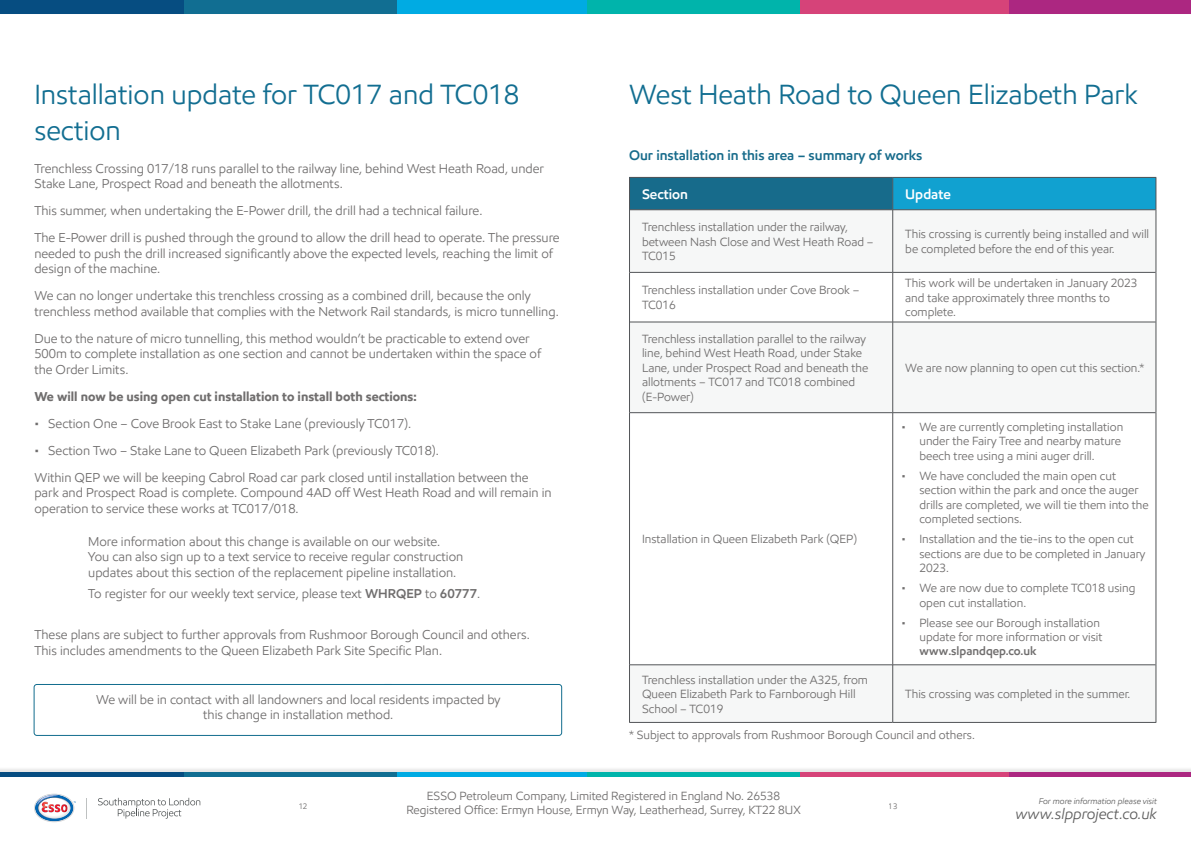
<style>
.page{position:relative;width:1191px;height:842px;background:#fff}
.page>*{position:absolute;margin:0;border:0;box-sizing:border-box;transform-origin:0 0}
.Heading{font:28px/36px "E Mprint";color:#126e91}
.t1{font:italic 15.1px "E Mprint";color:#606060}
.sub-heading{font:600 14px "E Mprint";color:#176b8b}
.sub-heading-2{font:600 14px "E Mprint";color:#fff}
.body_text{font:13px/15.6px "E Mprint";color:#706e6e}
.t2{font:700 13px "E Mprint";color:#706e6e}
.t3{font:12px/14.4px "E Mprint";color:#706e6e}
.t4{font:italic 8.4px "E Mprint";color:#606060}
.t5{font:8px "E Mprint";color:#706e6e}
.s1{font-weight:600}
</style>
<div class="page">
<svg style="left:98px;top:798px;width:102px;height:21px"></svg>
<svg style="left:86px;top:798px;width:1px;height:21px"></svg>
<svg style="left:34px;top:794px;width:42px;height:28px"></svg>
<div style="left:174px;top:772px;width:232px;height:5px;background:#116e92"></div>
<div style="left:0;top:772px;width:183px;height:5px;background:#064d81"></div>
<div style="left:397px;top:772px;width:199px;height:5px;background:#00abe3"></div>
<div style="left:587px;top:772px;width:222px;height:5px;background:#00b4ab"></div>
<div style="left:800px;top:772px;width:218px;height:5px;background:#d64379"></div>
<div style="left:1009px;top:772px;width:182px;height:5px;background:#ac2781"></div>
<div style="left:174px;top:0;width:232px;height:14px;background:#116e92"></div>
<div style="left:0;top:0;width:183px;height:14px;background:#064d81"></div>
<div style="left:397px;top:0;width:199px;height:14px;background:#00abe3"></div>
<div style="left:587px;top:0;width:222px;height:14px;background:#00b4ab"></div>
<div style="left:800px;top:0;width:218px;height:14px;background:#d64379"></div>
<div style="left:1009px;top:0;width:182px;height:14px;background:#ac2781"></div>
<div style="left:34px;top:684px;width:528px;height:52px;border:1px solid #126d8e;border-radius:3px"></div>
<div style="left:629px;top:177px;width:263px;height:33px;background:#176b8b"></div>
<div style="left:892px;top:177px;width:264px;height:33px;background:#11a1d0"></div>
<svg style="left:630px;top:211px;width:525px;height:511px;fill:#f6f7f7"></svg>
<svg style="left:630px;top:413px;width:525px;height:252px"></svg>
<hr style="left:892px;top:178px;width:1px;height:32px;background:#525457">
<hr style="left:630px;top:210px;width:262px;height:1px;background:#525457">
<hr style="left:892px;top:210px;width:263px;height:1px;background:#525457">
<hr style="left:892px;top:210px;width:1px;height:62px;background:#525457">
<hr style="left:630px;top:272px;width:262px;height:1px;background:#525457">
<hr style="left:892px;top:272px;width:263px;height:1px;background:#525457">
<hr style="left:892px;top:272px;width:1px;height:50px;background:#525457">
<hr style="left:630px;top:322px;width:262px;height:1px;background:#525457">
<hr style="left:892px;top:322px;width:263px;height:1px;background:#525457">
<hr style="left:892px;top:322px;width:1px;height:91px;background:#525457">
<hr style="left:630px;top:412px;width:262px;height:1px;background:#525457">
<hr style="left:892px;top:412px;width:263px;height:1px;background:#525457">
<hr style="left:892px;top:413px;width:1px;height:252px;background:#525457">
<hr style="left:630px;top:665px;width:262px;height:1px;background:#525457">
<hr style="left:892px;top:665px;width:263px;height:1px;background:#525457">
<hr style="left:892px;top:665px;width:1px;height:57px;background:#525457">
<hr style="left:629px;top:177px;width:263px;height:1px;background:#525457">
<hr style="left:629px;top:178px;width:1px;height:32px;background:#525457">
<hr style="left:892px;top:177px;width:264px;height:1px;background:#525457">
<hr style="left:1155px;top:178px;width:1px;height:32px;background:#525457">
<hr style="left:629px;top:210px;width:1px;height:62px;background:#525457">
<hr style="left:1155px;top:210px;width:1px;height:62px;background:#525457">
<hr style="left:629px;top:272px;width:1px;height:50px;background:#525457">
<hr style="left:1155px;top:272px;width:1px;height:50px;background:#525457">
<hr style="left:629px;top:322px;width:1px;height:91px;background:#525457">
<hr style="left:1155px;top:322px;width:1px;height:91px;background:#525457">
<hr style="left:629px;top:413px;width:1px;height:252px;background:#525457">
<hr style="left:1155px;top:413px;width:1px;height:252px;background:#525457">
<hr style="left:629px;top:665px;width:1px;height:57px;background:#525457">
<hr style="left:1155px;top:665px;width:1px;height:57px;background:#525457">
<hr style="left:629px;top:722px;width:263px;height:1px;background:#525457">
<hr style="left:892px;top:722px;width:264px;height:1px;background:#525457">
<h1 class="Heading" style="left:34px;top:76px;width:486px">Installation update for TC017 and TC018 section</h1>
<p class="body_text" style="left:34px;top:160px;width:511px">Trenchless Crossing 017/18 runs parallel to the railway line, behind West Heath Road, under<br>Stake Lane, Prospect Road and beneath the allotments.</p>
<p class="body_text" style="left:34px;top:197px;width:527px;line-height:26.9px">This summer, when undertaking the E-Power drill, the drill had a technical failure.<br>The E-Power drill is pushed through the ground to allow the drill head to operate. The pressure</p>
<p class="body_text" style="left:34px;top:245px;width:520px">needed to push the drill increased significantly above the expected levels, reaching the limit of design of the machine.</p>
<p class="body_text" style="left:34px;top:288px;width:526px">We can no longer undertake this trenchless crossing as a combined drill, because the only trenchless method available that complies with the Network Rail standards, is micro tunnelling.</p>
<p class="body_text" style="left:34px;top:331px;width:508px">Due to the nature of micro tunnelling, this method wouldn’t be practicable to extend over<br>500m to complete installation as one section and cannot be undertaken within the space of the Order Limits.</p>
<p class="t2" style="left:34px;top:389px;width:384px">We will now be using open cut installation to install both sections:</p>
<p class="body_text" style="left:34px;top:416px;width:378px">• Section One – Cove Brook East to Stake Lane (previously TC017).</p>
<p class="body_text" style="left:34px;top:437px;width:496px;line-height:26.9px">• Section Two – Stake Lane to Queen Elizabeth Park (previously TC018).<br>Within QEP we will be keeping Cabrol Road car park closed until installation between the</p>
<p class="body_text" style="left:34px;top:485px;width:519px">park and Prospect Road is complete. Compound 4AD off West Heath Road and will remain in operation to service these works at TC017/018.</p>
<p class="body_text" style="left:88px;top:533px;width:376px">More information about this change is available on our website.<br>You can also sign up to a text service to receive regular construction updates about this section of the replacement pipeline installation.</p>
<p class="body_text" style="left:88px;top:586px;width:393px">To register for our weekly text service, please text <span class="s1">WHRQEP</span> to <span class="s1">60777</span>.</p>
<p class="body_text" style="left:34px;top:627px;width:497px">These plans are subject to further approvals from Rushmoor Borough Council and others.<br>This includes amendments to the Queen Elizabeth Park Site Specific Plan.</p>
<p class="body_text" style="left:96px;top:691px;width:406px;text-align:center">We will be in contact with all landowners and local residents impacted by this change in installation method.</p>
<p class="Heading" style="left:629px;top:76px;width:510px">West Heath Road to Queen Elizabeth Park</p>
<p class="sub-heading" style="left:629px;top:147px;width:295px">Our installation in this area – summary of works</p>
<p class="sub-heading-2" style="left:642px;top:185px;width:48px">Section</p>
<p class="sub-heading-2" style="left:905px;top:185px;width:47px">Update</p>
<p class="t3" style="left:642px;top:220px;width:233px">Trenchless installation under the railway, between Nash Close and West Heath Road –<br>TC015</p>
<p class="t3" style="left:905px;top:227px;width:245px">This crossing is currently being installed and will be completed before the end of this year.</p>
<p class="t3" style="left:642px;top:283px;width:219px">Trenchless installation under Cove Brook –<br>TC016</p>
<p class="t3" style="left:905px;top:276px;width:234px">This work will be undertaken in January 2023 and take approximately three months to complete.</p>
<p class="t3" style="left:642px;top:332px;width:228px">Trenchless installation parallel to the railway line, behind West Heath Road, under Stake Lane, under Prospect Road and beneath the allotments – TC017 and TC018 combined (E-Power)</p>
<p class="t3" style="left:905px;top:360px;width:240px">We are now planning to open cut this section.*</p>
<p class="t3" style="left:642px;top:532px;width:216px">Installation in Queen Elizabeth Park (QEP)</p>
<p class="t3" style="left:919px;top:420px;width:205px;text-indent:-18px">• We are currently completing installation under the Fairy Tree and nearby mature beech tree using a mini auger drill.</p>
<p class="t3" style="left:919px;top:469px;width:231px;text-indent:-18px">• We have concluded the main open cut section within the park and once the auger drills are completed, we will tie them into the completed sections.</p>
<p class="t3" style="left:919px;top:532px;width:227px;text-indent:-18px">• Installation and the tie-ins to the open cut sections are due to be completed in January<br>2023.</p>
<p class="t3" style="left:919px;top:581px;width:217px;text-indent:-18px">• We are now due to complete TC018 using open cut installation.</p>
<p class="t3" style="left:919px;top:615px;width:185px;text-indent:-18px">• Please see our Borough installation update for more information or visit <span class="s1">www.slpandqep.co.uk</span></p>
<p class="t3" style="left:642px;top:672px;width:227px">Trenchless installation under the A325, from<br>Queen Elizabeth Park to Farnborough Hill<br>School – TC019</p>
<p class="t3" style="left:905px;top:687px;width:227px">This crossing was completed in the summer.</p>
<p class="t3" style="left:629px;top:727px;width:347px">* Subject to approvals from Rushmoor Borough Council and others.</p>
<p class="t3" style="left:406px;top:788px;width:396px;text-align:center">ESSO Petroleum Company, Limited Registered in England No. 26538<br>Registered Office: Ermyn House, Ermyn Way, Leatherhead, Surrey, KT22 8UX</p>
<p class="t5" style="left:298px;top:802px;width:10px">12</p>
<p class="t5" style="left:888px;top:802px;width:10px">13</p>
<p class="t4" style="left:1038px;top:796px;width:120px">For more information please visit</p>
<p class="t1" style="left:1015px;top:805px;width:143px">www.slpproject.co.uk</p>
</div>
